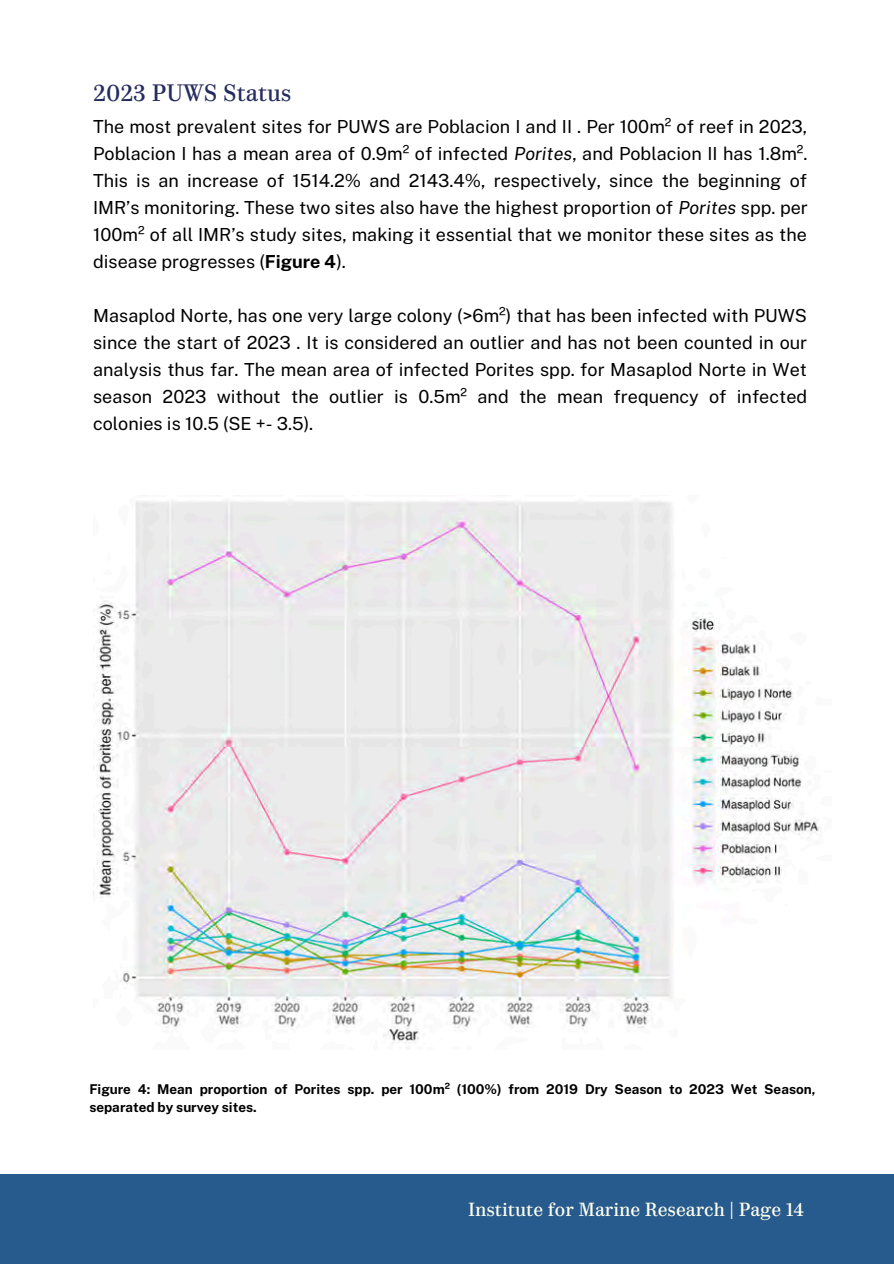
<style>
.page{position:relative;width:894px;height:1264px;background:#fff}
.page>*{position:absolute;margin:0;border:0;box-sizing:border-box;transform-origin:0 0}
.t1{font:22.5px "Parmigiano Piccolo HL";color:#252d5e}
.t2{font:18px/27px "Public Sans";color:#000001;text-align:justify}
.t3{font:18px "Parmigiano Piccolo HL";color:#ffffef}
.t4{font:700 13.5px/18px "Public Sans";color:#000}
.s1{font-style:italic}
.s2{font-weight:700}
</style>
<div class="page">
<div style="left:0;top:1174px;width:893px;height:89px;background:#275a8d"></div>
<img style="left:93px;top:500px;width:728px;height:549px">
<h2 class="t1" style="left:93px;top:79px;width:200px">2023 PUWS Status</h2>
<h2 class="t2" style="left:93px;top:112px;width:716px">The most prevalent sites for PUWS are Poblacion I and II . Per 100m² of reef in 2023, Poblacion I has a mean area of 0.9m² of infected <span class="s1">Porites</span>, and Poblacion II has 1.8m².<br>This is an increase of 1514.2% and 2143.4%, respectively, since the beginning of IMR’s monitoring. These two sites also have the highest proportion of <span class="s1">Porites</span> spp. per 100m² of all IMR’s study sites, making it essential that we monitor these sites as the disease progresses (<span class="s2">Figure 4</span>).</h2>
<p class="t2" style="left:93px;top:301px;width:715px">Masaplod Norte, has one very large colony (&gt;6m²) that has been infected with PUWS since the start of 2023 . It is considered an outlier and has not been counted in our analysis thus far. The mean area of infected Porites spp. for Masaplod Norte in Wet season 2023 without the outlier is 0.5m² and the mean frequency of infected colonies is 10.5 (SE +- 3.5).</p>
<h2 class="t4" style="left:89px;top:1080px;width:727px">Figure 4: Mean proportion of Porites spp. per 100m² (100%) from 2019 Dry Season to 2023 Wet Season, separated by survey sites.</h2>
<p class="t3" style="left:468px;top:1198px;width:337px">Institute for Marine Research | Page 14</p>
</div>
